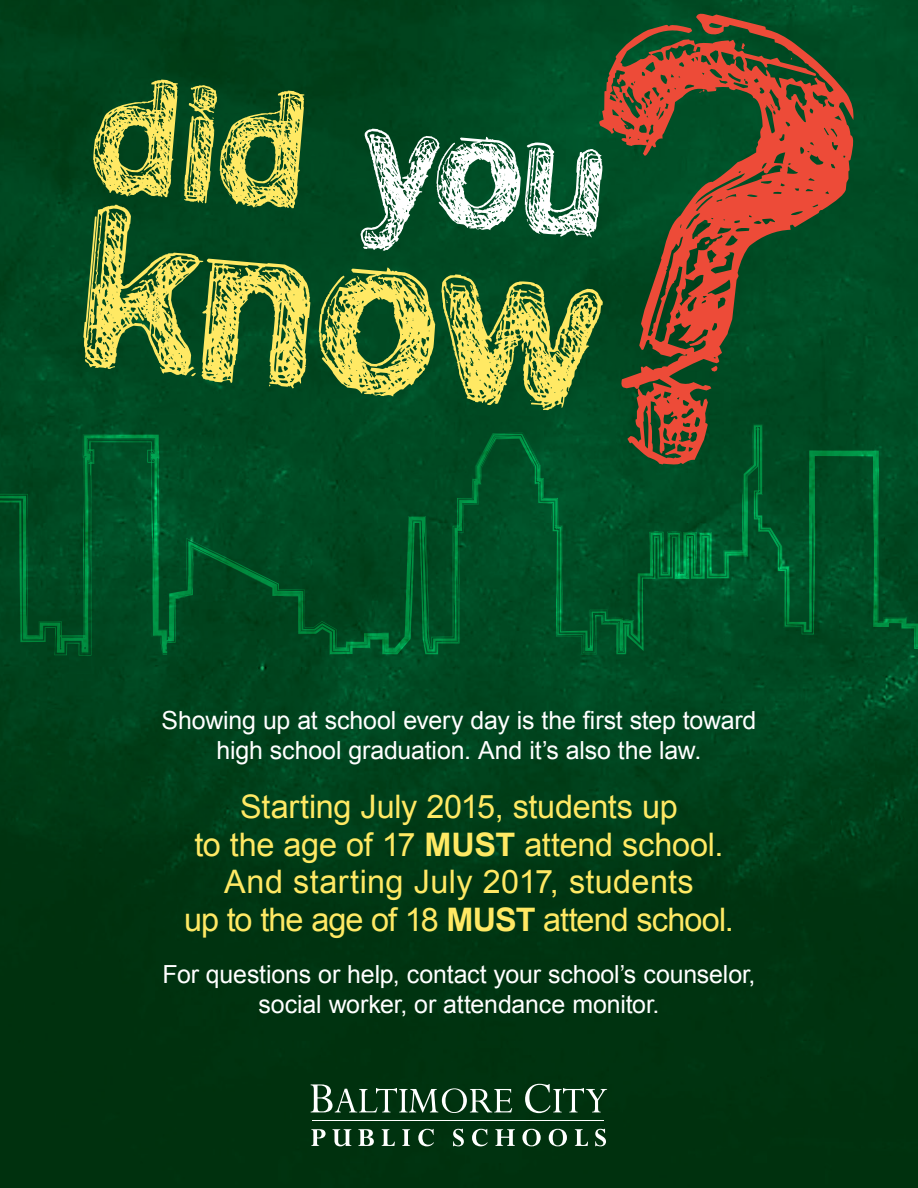
<style>
.page{position:relative;width:918px;height:1188px;background:#fff}
.page>*{position:absolute;margin:0;border:0;box-sizing:border-box;transform-origin:0 0}
.t1{font:215.7px "vtksgiz";color:#ffe964}
.t2{font:156.3px "vtksgiz";color:#ffe964}
.t3{font:32.4px/37.3px "Arial";letter-spacing:-.01em;color:#ffe964;text-align:center}
.t4{font:24.9px/29.8px "Arial";letter-spacing:-.005em;color:#fff;text-align:center}
.s1{color:#fff}
.s2{font-weight:700}
</style>
<div class="page">
<img style="left:0;top:0;width:918px;height:1188px">
<svg style="left:0;top:425px;width:918px;height:269px;background:#004d24"></svg>
<svg style="left:879px;top:552px;width:1px;height:27px"></svg>
<svg style="left:696px;top:542px;width:4px;height:32px"></svg>
<svg style="left:783px;top:606px;width:18px;height:22px"></svg>
<svg style="left:742px;top:491px;width:21px;height:27px"></svg>
<svg style="left:707px;top:570px;width:22px;height:9px"></svg>
<svg style="left:584px;top:580px;width:58px;height:72px;background:#005829"></svg>
<svg style="left:657px;top:532px;width:24px;height:47px"></svg>
<svg style="left:508px;top:432px;width:55px;height:117px;background:#00582b"></svg>
<svg style="left:423px;top:587px;width:4px;height:18px"></svg>
<svg style="left:453px;top:452px;width:34px;height:112px;background:#005528"></svg>
<svg style="left:369px;top:633px;width:22px;height:15px"></svg>
<svg style="left:443px;top:615px;width:14px;height:26px"></svg>
<svg style="left:298px;top:615px;width:18px;height:20px"></svg>
<svg style="left:186px;top:538px;width:15px;height:34px"></svg>
<svg style="left:322px;top:629px;width:22px;height:26px"></svg>
<svg style="left:0;top:426px;width:168px;height:230px;background:#005126"></svg>
<svg style="left:311px;top:1084px;width:201px;height:29px;background:#3b6146"></svg>
<svg style="left:525px;top:1084px;width:82px;height:29px;background:#335b3f"></svg>
<svg style="left:311px;top:1129px;width:15px;height:17px"></svg>
<svg style="left:332px;top:1129px;width:19px;height:17px"></svg>
<svg style="left:358px;top:1129px;width:16px;height:17px"></svg>
<svg style="left:382px;top:1129px;width:13px;height:17px"></svg>
<svg style="left:402px;top:1129px;width:8px;height:17px"></svg>
<svg style="left:418px;top:1129px;width:16px;height:17px"></svg>
<svg style="left:453px;top:1129px;width:11px;height:17px"></svg>
<svg style="left:472px;top:1129px;width:15px;height:17px"></svg>
<svg style="left:495px;top:1129px;width:20px;height:17px"></svg>
<svg style="left:522px;top:1129px;width:19px;height:17px"></svg>
<svg style="left:549px;top:1129px;width:18px;height:17px"></svg>
<svg style="left:575px;top:1129px;width:13px;height:17px"></svg>
<svg style="left:595px;top:1129px;width:11px;height:17px"></svg>
<hr style="left:313px;top:1120px;width:291px;height:1px;background:#fff">
<svg style="left:521px;top:0;width:359px;height:491px;background:#004d25"></svg>
<p class="t2" style="left:100px;top:46px;width:518px;rotate:5deg">DID <span class="s1">YOU</span></p>
<p class="t1" style="left:90px;top:162px;width:530px;rotate:5deg">KNOW</p>
<p class="t4" style="left:162px;top:705px;width:596px">Showing up at school every day is the first step toward high school graduation. And it’s also the law.</p>
<p class="t3" style="left:184px;top:789px;width:551px">Starting July 2015, students up<br>to the age of 17 <span class="s2">MUST</span> attend school.<br>And starting July 2017, students<br>up to the age of 18 <span class="s2">MUST</span> attend school.</p>
<p class="t4" style="left:162px;top:960px;width:595px">For questions or help, contact your school’s counselor, social worker, or attendance monitor.</p>
</div>
